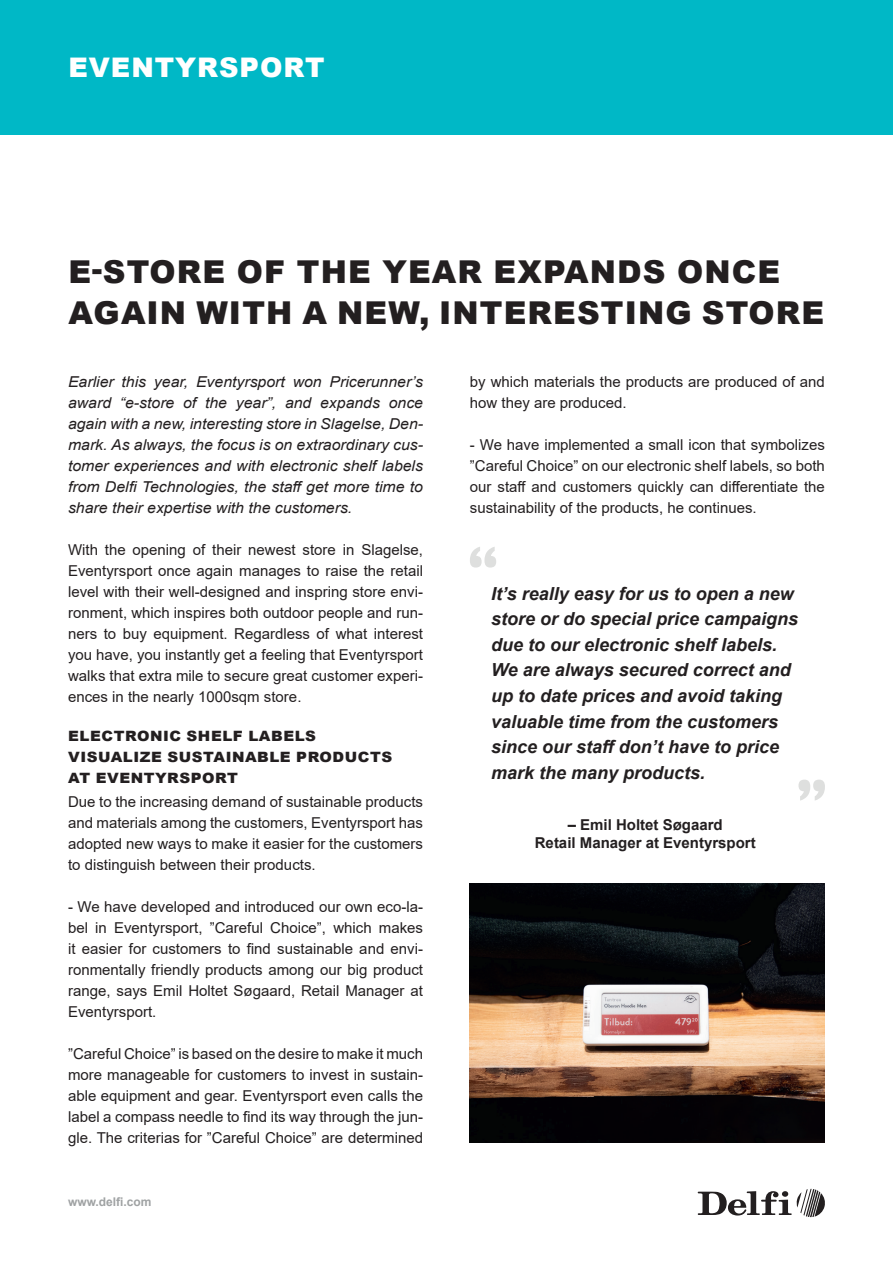
<style>
.page{position:relative;width:893px;height:1263px;background:#fff}
.page>*{position:absolute;margin:0;border:0;box-sizing:border-box;transform-origin:0 0}
.t1{font:900 31.5px/40.5px "Arial";letter-spacing:.035em;color:#231f20}
.t2{font:900 27px "Arial";letter-spacing:.035em;color:#fff}
.t3{font:italic 700 18px/25.5px "Arial";color:#231f20}
.t4{font:15px/21px "Arial";color:#231f20;text-align:justify}
.t5{font:italic 15px/21px "Arial";color:#231f20;text-align:justify;scale:1.06 1}
.t6{font:700 15px/18px "Arial";color:#231f20;text-align:center}
.t7{font:900 14.25px/21px "Arial";letter-spacing:.035em;color:#231f20;scale:1.06 1}
.t8{font:700 12px "Arial";color:#9fa2a3}
</style>
<div class="page">
<svg style="left:698px;top:1189px;width:127px;height:28px"></svg>
<div style="left:0;top:0;width:893px;height:135px;background:#00b8c6"></div>
<img style="left:470px;top:884px;width:355px;height:259px">
<svg style="left:470px;top:547px;width:26px;height:20px"></svg>
<svg style="left:798px;top:780px;width:27px;height:21px"></svg>
<h2 class="t2" style="left:69px;top:57px;width:258px">EVENTYRSPORT</h2>
<h1 class="t1" style="left:69px;top:255px;width:757px">E-STORE OF THE YEAR EXPANDS ONCE<br>AGAIN WITH A NEW, INTERESTING STORE</h1>
<p class="t5" style="left:68px;top:372px;width:336px">Earlier this year, Eventyrsport won Pricerunner’s award “e-store of the year”, and expands once again with a new, interesting store in Slagelse, Den&shy;mark. As always, the focus is on extraordinary cus&shy;tomer experiences and with electronic shelf labels from Delfi Technologies, the staff get more time to share their expertise with the customers.</p>
<p class="t4" style="left:68px;top:540px;width:357px">With the opening of their newest store in Slagelse, Eventyrsport once again manages to raise the retail level with their well-designed and inspring store envi&shy;ronment, which inspires both outdoor people and run&shy;ners to buy equipment. Regardless of what interest you have, you instantly get a feeling that Eventyrsport walks that extra mile to secure great customer experi&shy;ences in the nearly 1000sqm store.</p>
<p class="t7" style="left:68px;top:727px;width:307px">ELECTRONIC SHELF LABELS<br>VISUALIZE SUSTAINABLE PRODUCTS<br>AT EVENTYRSPORT</p>
<p class="t4" style="left:68px;top:792px;width:357px">Due to the increasing demand of sustainable products and materials among the customers, Eventyrsport has adopted new ways to make it easier for the customers to distinguish between their products.</p>
<p class="t4" style="left:68px;top:897px;width:357px">- We have developed and introduced our own eco-la&shy;bel in Eventyrsport, ”Careful Choice”, which makes it easier for customers to find sustainable and envi&shy;ronmentally friendly products among our big product range, says Emil Holtet Søgaard, Retail Manager at Eventyrsport.</p>
<p class="t4" style="left:68px;top:1044px;width:357px">”Careful Choice” is based on the desire to make it much more manageable for customers to invest in sustain&shy;able equipment and gear. Eventyrsport even calls the label a compass needle to find its way through the jun&shy;gle. The criterias for ”Careful Choice” are determined</p>
<p class="t8" style="left:68px;top:1193px;width:85px">www.delfi.com</p>
<p class="t4" style="left:470px;top:372px;width:357px">by which materials the products are produced of and how they are produced.</p>
<p class="t4" style="left:470px;top:435px;width:357px">- We have implemented a small icon that symbolizes ”Careful Choice” on our electronic shelf labels, so both our staff and customers quickly can differentiate the sustainability of the products, he continues.</p>
<p class="t3" style="left:491px;top:582px;width:309px">It’s really easy for us to open a new store or do special price campaigns due to our electronic shelf labels.<br>We are always secured correct and up to date prices and avoid taking valuable time from the customers since our staff don’t have to price mark the many products.</p>
<p class="t6" style="left:535px;top:817px;width:222px">– Emil Holtet Søgaard<br>Retail Manager at Eventyrsport</p>
</div>
